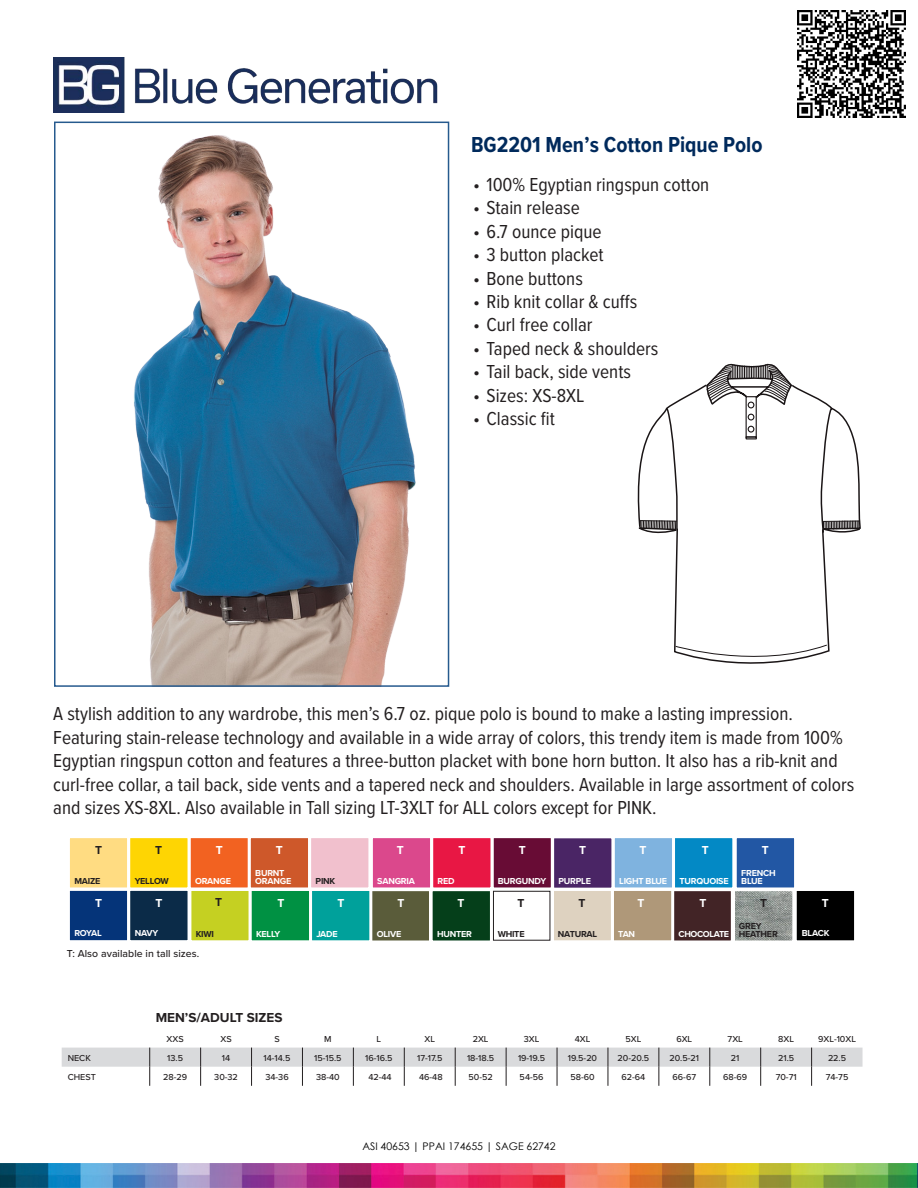
<style>
.page{position:relative;width:918px;height:1188px;background:#fff}
.page>*{position:absolute;margin:0;border:0;box-sizing:border-box;transform-origin:0 0}
.t1{font:700 22.5px "Proxima Nova Cond";color:#002a5c}
.t2{font:19.5px/23.4px "Proxima Nova Cond";color:#231f20}
.t3{font:700 13.5px "Proxima Nova";color:#231f20}
.t4{font:700 12px "Proxima Nova";color:#fff}
.t5{font:700 12px "Proxima Nova";color:#231f20}
.t6{font:10.5px "Century Gothic";color:#000}
.t7{font:500 10.5px "Proxima Nova";letter-spacing:.005em;color:#231f20}
.t8{font:500 9px "Proxima Nova";color:#231f20}
.t9{font:700 9px/7.5px "Proxima Nova";letter-spacing:-.025em;color:#fff}
.t10{font:700 9px/7.5px "Proxima Nova";letter-spacing:-.025em;color:#231f20}
</style>
<div class="page">
<img style="left:0;top:1164px;width:917px;height:23px">
<svg style="left:917px;top:1164px;width:1px;height:23px"></svg>
<img style="left:134px;top:135px;width:282px;height:549px">
<div style="left:54px;top:122px;width:395px;height:565px;border:2px solid #265a8e"></div>
<svg style="left:637px;top:363px;width:224px;height:301px"></svg>
<div style="left:67px;top:888px;width:63px;height:55px;background:#053479;border:3px solid #fff"></div>
<div style="left:127px;top:888px;width:64px;height:55px;background:#0b2b48;border:3px solid #fff"></div>
<div style="left:369px;top:888px;width:63px;height:56px;background:#5a5c3a;border:3px solid #fff"></div>
<div style="left:309px;top:888px;width:63px;height:55px;background:#00a19b;border:3px solid #fff"></div>
<div style="left:188px;top:888px;width:64px;height:55px;background:#c5d022;border:3px solid #fff"></div>
<div style="left:249px;top:888px;width:63px;height:55px;background:#009143;border:3px solid #fff"></div>
<div style="left:430px;top:888px;width:63px;height:56px;background:#053f1a;border:3px solid #fff"></div>
<div style="left:612px;top:835px;width:63px;height:55px;background:#7fb3df;border:3px solid #fff"></div>
<div style="left:672px;top:835px;width:63px;height:55px;background:#0389c5;border:3px solid #fff"></div>
<div style="left:734px;top:835px;width:63px;height:55px;background:#2257a4;border:3px solid #fff"></div>
<div style="left:67px;top:835px;width:63px;height:55px;background:#ffdc82;border:3px solid #fff"></div>
<div style="left:188px;top:835px;width:63px;height:55px;background:#f26221;border:3px solid #fff"></div>
<div style="left:248px;top:835px;width:63px;height:55px;background:#ce582a;border:3px solid #fff"></div>
<div style="left:308px;top:835px;width:63px;height:55px;background:#f1c0cd;border:3px solid #fff"></div>
<div style="left:127px;top:835px;width:64px;height:55px;background:#fed503;border:3px solid #fff"></div>
<div style="left:491px;top:835px;width:63px;height:55px;background:#680c35;border:3px solid #fff"></div>
<div style="left:370px;top:835px;width:63px;height:55px;background:#db488c;border:3px solid #fff"></div>
<div style="left:430px;top:835px;width:64px;height:55px;background:#e81744;border:3px solid #fff"></div>
<div style="left:551px;top:835px;width:63px;height:56px;background:#4a2565;border:3px solid #fff"></div>
<div style="left:794px;top:888px;width:63px;height:55px;background:#000;border:3px solid #fff"></div>
<div style="left:671px;top:888px;width:63px;height:56px;background:#422426;border:3px solid #fff"></div>
<div style="left:611px;top:888px;width:63px;height:55px;background:#af9879;border:3px solid #fff"></div>
<div style="left:551px;top:888px;width:63px;height:55px;background:#ded2c0;border:3px solid #fff"></div>
<img style="left:736px;top:892px;width:55px;height:48px">
<div style="left:732px;top:888px;width:63px;height:56px;border:3px solid #fff"></div>
<svg style="left:490px;top:888px;width:63px;height:55px"></svg>
<div style="left:493px;top:891px;width:57px;height:49px;background:#fff"></div>
<div style="left:493px;top:891px;width:57px;height:50px;border:1px solid #231f20"></div>
<img style="left:53px;top:58px;width:385px;height:55px">
<img style="left:798px;top:10px;width:107px;height:107px">
<svg style="left:62px;top:1048px;width:801px;height:38px"></svg>
<p class="t1" style="left:471px;top:128px;width:293px">BG2201 Men’s Cotton Pique Polo</p>
<p class="t2" style="left:473px;top:172px;width:238px">• 100% Egyptian ringspun cotton</p>
<p class="t2" style="left:473px;top:195px;width:108px">• Stain release</p>
<p class="t2" style="left:473px;top:219px;width:130px">• 6.7 ounce pique</p>
<p class="t2" style="left:473px;top:242px;width:132px">• 3 button placket</p>
<p class="t2" style="left:473px;top:266px;width:111px">• Bone buttons</p>
<p class="t2" style="left:473px;top:289px;width:166px">• Rib knit collar &amp; cuffs</p>
<p class="t2" style="left:473px;top:312px;width:121px">• Curl free collar</p>
<p class="t2" style="left:473px;top:336px;width:187px">• Taped neck &amp; shoulders</p>
<p class="t2" style="left:473px;top:359px;width:160px">• Tail back, side vents</p>
<p class="t2" style="left:473px;top:383px;width:113px">• Sizes: XS-8XL</p>
<p class="t2" style="left:473px;top:406px;width:83px">• Classic fit</p>
<p class="t2" style="left:53px;top:701px;width:803px">A stylish addition to any wardrobe, this men’s 6.7 oz. pique polo is bound to make a lasting impression.<br>Featuring stain-release technology and available in a wide array of colors, this trendy item is made from 100% Egyptian ringspun cotton and features a three-button placket with bone horn button. It also has a rib-knit and curl-free collar, a tail back, side vents and a tapered neck and shoulders. Available in large assortment of colors and sizes XS-8XL. Also available in Tall sizing LT-3XLT for ALL colors except for PINK.</p>
<p class="t5" style="left:95px;top:841px;width:8px">T</p>
<p class="t5" style="left:155px;top:841px;width:8px">T</p>
<p class="t4" style="left:216px;top:841px;width:8px">T</p>
<p class="t4" style="left:276px;top:841px;width:8px">T</p>
<p class="t4" style="left:397px;top:841px;width:8px">T</p>
<p class="t4" style="left:458px;top:841px;width:8px">T</p>
<p class="t4" style="left:519px;top:841px;width:8px">T</p>
<p class="t4" style="left:579px;top:841px;width:8px">T</p>
<p class="t4" style="left:639px;top:841px;width:8px">T</p>
<p class="t4" style="left:702px;top:841px;width:8px">T</p>
<p class="t4" style="left:762px;top:841px;width:8px">T</p>
<p class="t9" style="left:741px;top:869px;width:36px">FRENCH</p>
<p class="t9" style="left:255px;top:869px;width:37px">BURNT<br>ORANGE</p>
<p class="t10" style="left:316px;top:877px;width:21px">PINK</p>
<p class="t9" style="left:377px;top:877px;width:39px">SANGRIA</p>
<p class="t9" style="left:438px;top:877px;width:19px">RED</p>
<p class="t9" style="left:498px;top:877px;width:50px">BURGUNDY</p>
<p class="t9" style="left:559px;top:877px;width:34px">PURPLE</p>
<p class="t10" style="left:74px;top:877px;width:27px">MAIZE</p>
<p class="t10" style="left:135px;top:877px;width:36px">YELLOW</p>
<p class="t9" style="left:195px;top:877px;width:37px">ORANGE</p>
<p class="t9" style="left:741px;top:877px;width:23px">BLUE</p>
<p class="t9" style="left:619px;top:877px;width:50px">LIGHT BLUE</p>
<p class="t9" style="left:680px;top:877px;width:51px">TURQUOISE</p>
<p class="t5" style="left:215px;top:894px;width:8px">T</p>
<p class="t4" style="left:398px;top:894px;width:8px">T</p>
<p class="t4" style="left:95px;top:894px;width:8px">T</p>
<p class="t4" style="left:155px;top:894px;width:8px">T</p>
<p class="t4" style="left:277px;top:894px;width:8px">T</p>
<p class="t4" style="left:338px;top:894px;width:8px">T</p>
<p class="t4" style="left:457px;top:894px;width:8px">T</p>
<p class="t4" style="left:638px;top:894px;width:8px">T</p>
<p class="t4" style="left:822px;top:894px;width:8px">T</p>
<p class="t5" style="left:518px;top:894px;width:8px">T</p>
<p class="t5" style="left:578px;top:894px;width:8px">T</p>
<p class="t5" style="left:760px;top:894px;width:8px">T</p>
<p class="t4" style="left:699px;top:894px;width:8px">T</p>
<p class="t9" style="left:74px;top:929px;width:29px">ROYAL</p>
<p class="t9" style="left:135px;top:929px;width:25px">NAVY</p>
<p class="t10" style="left:196px;top:930px;width:20px">KIWI</p>
<p class="t9" style="left:256px;top:930px;width:26px">KELLY</p>
<p class="t9" style="left:316px;top:930px;width:23px">JADE</p>
<p class="t9" style="left:377px;top:930px;width:26px">OLIVE</p>
<p class="t9" style="left:437px;top:930px;width:36px">HUNTER</p>
<p class="t7" style="left:67px;top:946px;width:134px">T: Also available in tall sizes.</p>
<p class="t10" style="left:558px;top:930px;width:41px">NATURAL</p>
<p class="t9" style="left:618px;top:930px;width:18px">TAN</p>
<p class="t9" style="left:679px;top:930px;width:52px">CHOCOLATE</p>
<p class="t10" style="left:739px;top:922px;width:40px">GREY<br>HEATHER</p>
<p class="t10" style="left:498px;top:930px;width:28px">WHITE</p>
<p class="t9" style="left:802px;top:930px;width:29px">BLACK</p>
<p class="t3" style="left:156px;top:1008px;width:128px">MEN’S/ADULT SIZES</p>
<p class="t8" style="left:167px;top:1032px;width:19px">XXS</p>
<p class="t8" style="left:220px;top:1032px;width:13px">XS</p>
<p class="t8" style="left:274px;top:1032px;width:7px">S</p>
<p class="t8" style="left:324px;top:1032px;width:9px">M</p>
<p class="t8" style="left:377px;top:1032px;width:6px">L</p>
<p class="t8" style="left:424px;top:1032px;width:12px">XL</p>
<p class="t8" style="left:473px;top:1032px;width:17px">2XL</p>
<p class="t8" style="left:524px;top:1032px;width:17px">3XL</p>
<p class="t8" style="left:575px;top:1032px;width:17px">4XL</p>
<p class="t8" style="left:625px;top:1032px;width:17px">5XL</p>
<p class="t8" style="left:676px;top:1032px;width:17px">6XL</p>
<p class="t8" style="left:728px;top:1032px;width:17px">7XL</p>
<p class="t8" style="left:778px;top:1032px;width:17px">8XL</p>
<p class="t8" style="left:818px;top:1032px;width:39px">9XL-10XL</p>
<p class="t8" style="left:68px;top:1051px;width:25px">NECK</p>
<p class="t8" style="left:167px;top:1051px;width:17px">13.5</p>
<p class="t8" style="left:222px;top:1051px;width:10px">14</p>
<p class="t8" style="left:264px;top:1051px;width:28px">14-14.5</p>
<p class="t8" style="left:314px;top:1051px;width:29px">15-15.5</p>
<p class="t8" style="left:365px;top:1051px;width:29px">16-16.5</p>
<p class="t8" style="left:417px;top:1051px;width:27px">17-17.5</p>
<p class="t8" style="left:467px;top:1051px;width:29px">18-18.5</p>
<p class="t8" style="left:518px;top:1051px;width:29px">19-19.5</p>
<p class="t8" style="left:568px;top:1051px;width:31px">19.5-20</p>
<p class="t8" style="left:618px;top:1051px;width:33px">20-20.5</p>
<p class="t8" style="left:670px;top:1051px;width:31px">20.5-21</p>
<p class="t8" style="left:731px;top:1051px;width:10px">21</p>
<p class="t8" style="left:778px;top:1051px;width:18px">21.5</p>
<p class="t8" style="left:828px;top:1051px;width:20px">22.5</p>
<p class="t8" style="left:68px;top:1070px;width:30px">CHEST</p>
<p class="t8" style="left:163px;top:1070px;width:25px">28-29</p>
<p class="t8" style="left:214px;top:1070px;width:25px">30-32</p>
<p class="t8" style="left:265px;top:1070px;width:25px">34-36</p>
<p class="t8" style="left:316px;top:1070px;width:25px">38-40</p>
<p class="t8" style="left:368px;top:1070px;width:25px">42-44</p>
<p class="t8" style="left:419px;top:1070px;width:25px">46-48</p>
<p class="t8" style="left:469px;top:1070px;width:26px">50-52</p>
<p class="t8" style="left:520px;top:1070px;width:25px">54-56</p>
<p class="t8" style="left:570px;top:1070px;width:26px">58-60</p>
<p class="t8" style="left:622px;top:1070px;width:25px">62-64</p>
<p class="t8" style="left:673px;top:1070px;width:25px">66-67</p>
<p class="t8" style="left:723px;top:1070px;width:26px">68-69</p>
<p class="t8" style="left:776px;top:1070px;width:22px">70-71</p>
<p class="t8" style="left:826px;top:1070px;width:24px">74-75</p>
<p class="t6" style="left:362px;top:1139px;width:195px">ASI 40653 | PPAI 174655 | SAGE 62742</p>
</div>
